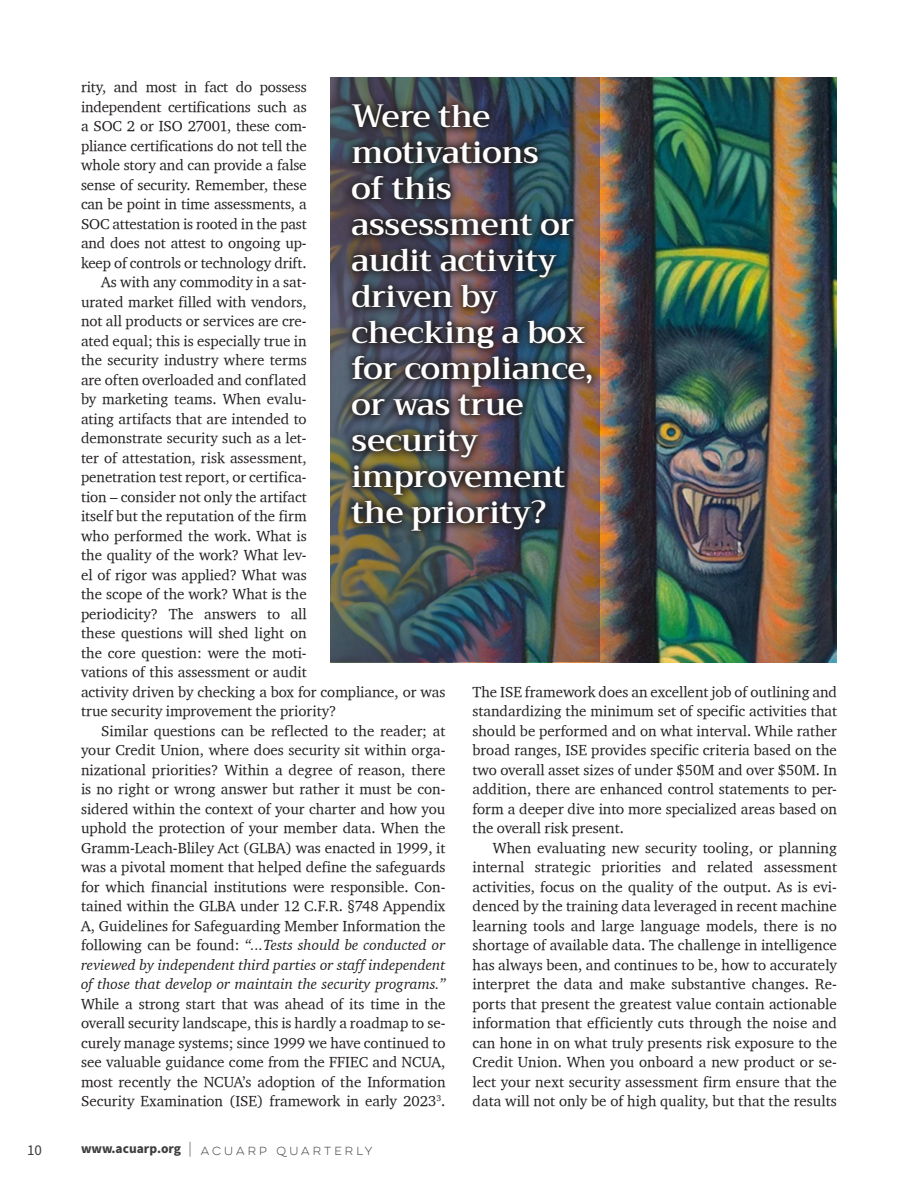
<style>
.page{position:relative;width:918px;height:1188px;background:#fff}
.page>*{position:absolute;margin:0;border:0;box-sizing:border-box;transform-origin:0 0}
.Charter_P{font:600 31.5px/36px "Trirong";letter-spacing:-.01em;color:#fff}
.Charter_P-2{font:15px/19.5px "Charter ITCTT";color:#231f20;text-align:justify}
.t1{font:15px "Source Sans Pro";color:#3e3e3f}
.t2{font:10.5px "Lulo Clean One";letter-spacing:.1em;color:#3e3e3f}
.s1{font-family:"Charter ITCTT Italic"}
.s2{font-family:"Source Sans Pro";font-weight:700;font-size:13.5px}
.s3{font-family:"Source Sans 3";font-weight:300;font-size:15px}
</style>
<div class="page">
<img style="left:600px;top:78px;width:237px;height:584px">
<img style="left:330px;top:78px;width:270px;height:584px">
<img style="left:342px;top:96px;width:259px;height:445px">
<p class="Charter_P-2" style="left:81px;top:77px;width:227px">rity, and most in fact do possess independent certifications such as a SOC 2 or ISO 27001, these com&shy;pliance certifications do not tell the whole story and can provide a false sense of security. Remember, these can be point in time assessments, a SOC attestation is rooted in the past and does not attest to ongoing up&shy;keep of controls or technology drift.</p>
<p class="Charter_P-2" style="left:81px;top:272px;width:366px;text-align:left;text-indent:20px">As with any commodity in a sat-<br>urated market filled with vendors,<br>not all products or services are cre-<br>ated equal; this is especially true in<br>the security industry where terms<br>are often overloaded and conflated<br>by marketing teams. When evalu-<br>ating artifacts that are intended to<br>demonstrate security such as a let-<br>ter of attestation, risk assessment,<br>penetration test report, or certifica-<br>tion – consider not only the artifact<br>itself but the reputation of the firm<br>who performed the work. What is<br>the quality of the work? What lev-<br>el of rigor was applied? What was<br>the scope of the work? What is the<br>periodicity? The answers to all<br>these questions will shed light on<br>the core question: were the moti-<br>vations of this assessment or audit<br>activity driven by checking a box for compliance, or was true security improvement the priority?</p>
<p class="Charter_P-2" style="left:81px;top:721px;width:366px;text-indent:20px">Similar questions can be reflected to the reader; at your Credit Union, where does security sit within orga&shy;nizational priorities? Within a degree of reason, there is no right or wrong answer but rather it must be con&shy;sidered within the context of your charter and how you uphold the protection of your member data. When the Gramm-Leach-Bliley Act (GLBA) was enacted in 1999, it was a pivotal moment that helped define the safeguards for which financial institutions were responsible. Con&shy;tained within the GLBA under 12 C.F.R. §748 Appendix A, Guidelines for Safeguarding Member Information the following can be found: <span class="s1">“...Tests should be conducted or reviewed by independent third parties or staff independent of those that develop or maintain the security programs.” </span>While a strong start that was ahead of its time in the overall security landscape, this is hardly a roadmap to se&shy;curely manage systems; since 1999 we have continued to see valuable guidance come from the FFIEC and NCUA, most recently the NCUA’s adoption of the Information Security Examination (ISE) framework in early 2023<sup>3</sup>.</p>
<p class="Charter_P" style="left:352px;top:99px;width:243px">Were the motivations<br>of this assessment or audit activity driven by checking a box for compliance, or was true security improvement the priority?</p>
<p class="Charter_P-2" style="left:472px;top:682px;width:366px">The ISE framework does an excellent job of outlining and standardizing the minimum set of specific activities that should be performed and on what interval. While rather broad ranges, ISE provides specific criteria based on the two overall asset sizes of under $50M and over $50M. In addition, there are enhanced control statements to per&shy;form a deeper dive into more specialized areas based on the overall risk present.</p>
<p class="Charter_P-2" style="left:472px;top:838px;width:366px;text-indent:20px">When evaluating new security tooling, or planning internal strategic priorities and related assessment activities, focus on the quality of the output. As is evi&shy;denced by the training data leveraged in recent machine learning tools and large language models, there is no shortage of available data. The challenge in intelligence has always been, and continues to be, how to accurately interpret the data and make substantive changes. Re&shy;ports that present the greatest value contain actionable information that efficiently cuts through the noise and can hone in on what truly presents risk exposure to the Credit Union. When you onboard a new product or se&shy;lect your next security assessment firm ensure that the data will not only be of high quality, but that the results</p>
<p class="t1" style="left:27px;top:1140px;width:16px">10</p>
<p class="t2" style="left:81px;top:1143px;width:295px"><span class="s2">www.acuarp.org</span> <span class="s3">|</span> ACUARP QUARTERLY</p>
</div>
